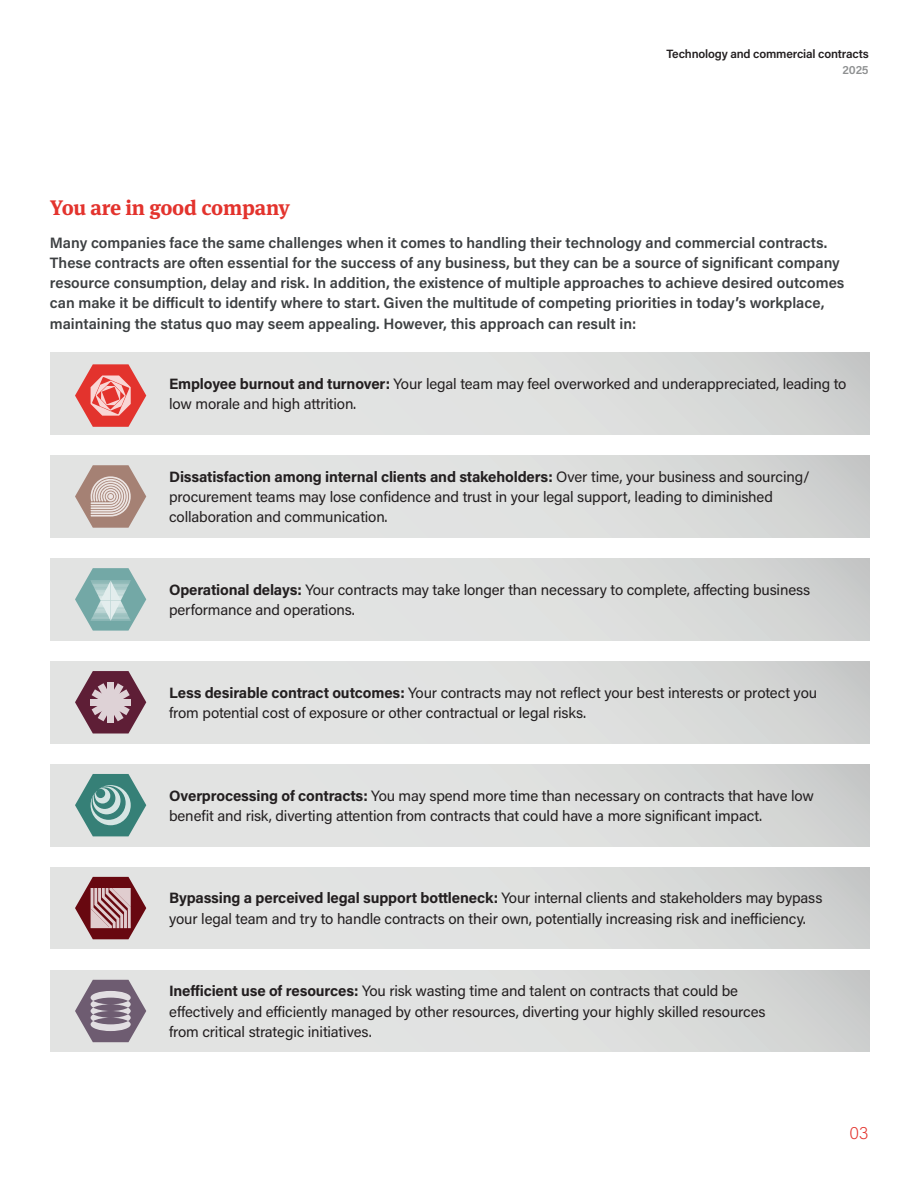
<style>
.page{position:relative;width:918px;height:1188px;background:#fff}
.page>*{position:absolute;margin:0;border:0;box-sizing:border-box;transform-origin:0 0}
.t1{font:700 21px "Meta Serif Pro";letter-spacing:-.01em;color:#e3332d}
.t2{font:200 18px "Acumin Pro";color:#e3332d}
.t3{font:15px/20.2px "Acumin Pro";letter-spacing:-.01em;color:#231f20}
.t4{font:600 15px/20.2px "Acumin Pro";color:#3c3f41}
.t5{font:600 12px "Acumin Pro";letter-spacing:-.015em;color:#231f20}
.t6{font:600 12px "Acumin Pro";color:#8e9091}
.s1{font-weight:700}
</style>
<div class="page">
<div style="left:50px;top:353px;width:819px;height:81px;background:linear-gradient(to right,#e7e8e7,#d3d5d4)"></div>
<div style="left:50px;top:456px;width:819px;height:81px;background:linear-gradient(to right,#e7e8e7,#d3d5d4)"></div>
<div style="left:50px;top:558px;width:819px;height:82px;background:linear-gradient(to right,#e7e8e7,#d3d5d4)"></div>
<div style="left:50px;top:661px;width:819px;height:82px;background:linear-gradient(to right,#e7e8e7,#d3d5d4)"></div>
<div style="left:50px;top:764px;width:819px;height:82px;background:linear-gradient(to right,#e6e7e6,#d4d5d4)"></div>
<div style="left:50px;top:867px;width:819px;height:82px;background:linear-gradient(to right,#e6e7e6,#d3d5d4)"></div>
<div style="left:50px;top:970px;width:819px;height:82px;background:linear-gradient(to right,#e7e7e7,#d3d5d4)"></div>
<svg style="left:75px;top:465px;width:71px;height:63px;background:#c3aea6"></svg>
<svg style="left:75px;top:568px;width:71px;height:63px;background:#a2c3c1"></svg>
<svg style="left:75px;top:877px;width:71px;height:62px;background:#a67377"></svg>
<svg style="left:75px;top:980px;width:71px;height:62px;background:#9f94a0"></svg>
<svg style="left:75px;top:671px;width:71px;height:63px;background:#9f7d8a"></svg>
<svg style="left:75px;top:364px;width:71px;height:63px;background:#e67f7b"></svg>
<svg style="left:75px;top:774px;width:71px;height:62px;background:#7aa8a2"></svg>
<p class="t5" style="left:667px;top:45px;width:204px">Technology and commercial contracts</p>
<p class="t6" style="left:842px;top:61px;width:28px">2025</p>
<h1 class="t1" style="left:50px;top:190px;width:242px">You are in good company</h1>
<p class="t4" style="left:50px;top:232px;width:796px">Many companies face the same challenges when it comes to handling their technology and commercial contracts.<br>These contracts are often essential for the success of any business, but they can be a source of significant company resource consumption, delay and risk. In addition, the existence of multiple approaches to achieve desired outcomes can make it be difficult to identify where to start. Given the multitude of competing priorities in today’s workplace, maintaining the status quo may seem appealing. However, this approach can result in:</p>
<p class="t3" style="left:169px;top:373px;width:679px"><span class="s1">Employee burnout and turnover:</span> Your legal team may feel overworked and underappreciated, leading to low morale and high attrition.</p>
<p class="t3" style="left:169px;top:466px;width:642px"><span class="s1">Dissatisfaction among internal clients and stakeholders:</span> Over time, your business and sourcing/ procurement teams may lose confidence and trust in your legal support, leading to diminished collaboration and communication.</p>
<p class="t3" style="left:169px;top:579px;width:643px"><span class="s1">Operational delays:</span> Your contracts may take longer than necessary to complete, affecting business performance and operations.</p>
<p class="t3" style="left:169px;top:682px;width:650px"><span class="s1">Less desirable contract outcomes:</span> Your contracts may not reflect your best interests or protect you from potential cost of exposure or other contractual or legal risks.</p>
<p class="t3" style="left:169px;top:785px;width:646px"><span class="s1">Overprocessing of contracts:</span> You may spend more time than necessary on contracts that have low benefit and risk, diverting attention from contracts that could have a more significant impact.</p>
<p class="t3" style="left:169px;top:888px;width:655px"><span class="s1">Bypassing a perceived legal support bottleneck:</span> Your internal clients and stakeholders may bypass your legal team and try to handle contracts on their own, potentially increasing risk and inefficiency.</p>
<p class="t3" style="left:169px;top:980px;width:598px"><span class="s1">Inefficient use of resources:</span> You risk wasting time and talent on contracts that could be effectively and efficiently managed by other resources, diverting your highly skilled resources from critical strategic initiatives.</p>
<p class="t2" style="left:850px;top:1120px;width:21px">03</p>
</div>
